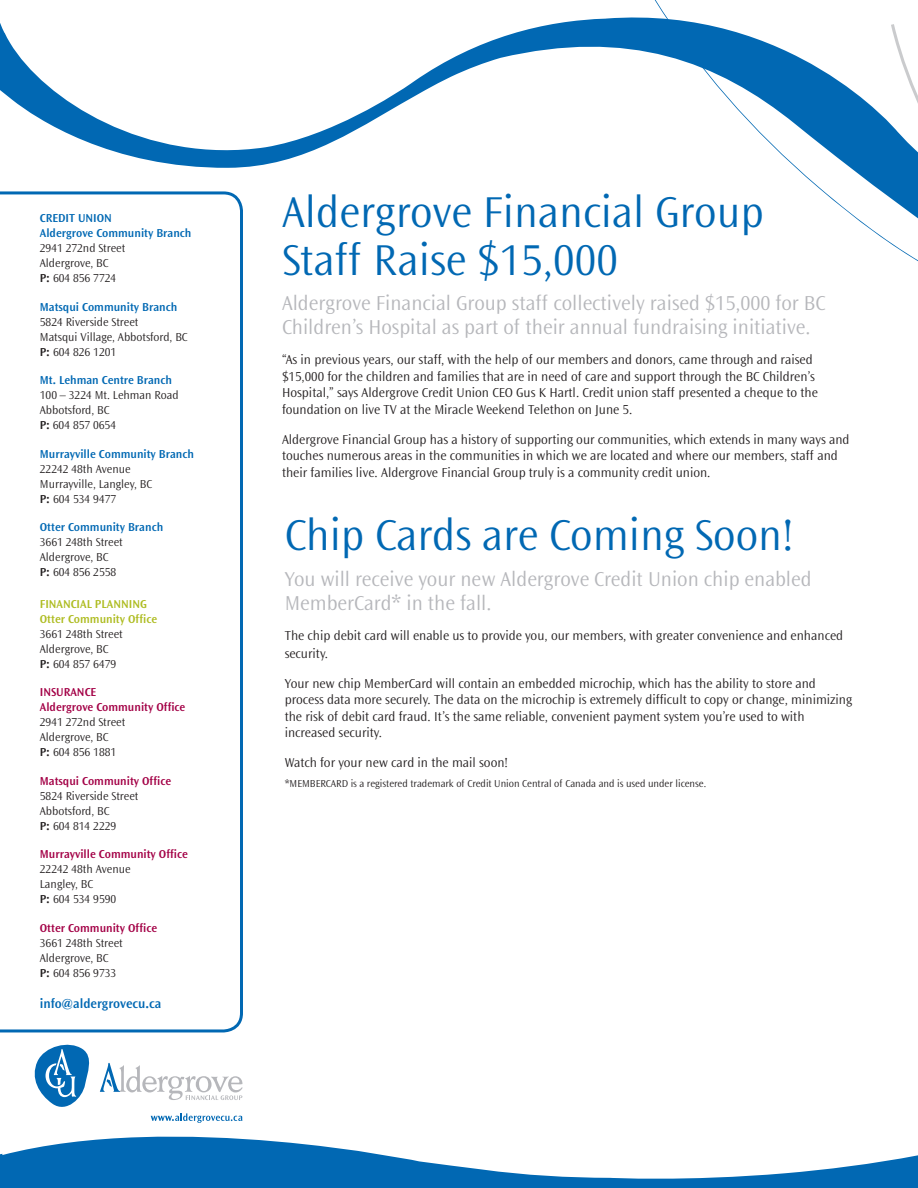
<style>
.page{position:relative;width:918px;height:1188px;background:#fff}
.page>*{position:absolute;margin:0;border:0;box-sizing:border-box;transform-origin:0 0}
.t1{font:300 45px/48px "Alder";color:#0168b3}
.t2{font:300 21px/24px "Alder";color:#b6b7bb}
.t3{font:300 13.5px/16.5px "Alder";color:#231f20}
.t4{font:600 13.5px "Alder";color:#0168b3}
.t5{font:300 12px/15px "Alder";color:#231f20}
.t6{font:600 12px/15px "Alder";color:#0168b3}
.t7{font:600 12px/15px "Alder";color:#a30146}
.t8{font:600 12px/15px "Alder";color:#aebc21}
.t9{font:300 10.5px "Alder";color:#231f20}
.s1{font-weight:600}
</style>
<div class="page">
<svg style="left:0;top:0;width:918px;height:261px"></svg>
<svg style="left:2px;top:1136px;width:916px;height:52px;fill:#0168b3"></svg>
<svg style="left:0;top:1154px;width:2px;height:34px"></svg>
<svg style="left:0;top:191px;width:243px;height:841px"></svg>
<svg style="left:100px;top:1063px;width:143px;height:37px"></svg>
<svg style="left:35px;top:1045px;width:55px;height:62px"></svg>
<svg style="left:151px;top:1113px;width:91px;height:10px"></svg>
<p class="t6" style="left:40px;top:211px;width:153px">Credit Union<br>Aldergrove Community Branch</p>
<p class="t5" style="left:40px;top:241px;width:87px">2941 272nd Street<br>Aldergrove, BC<br><span class="s1">P:</span> 604 856 7724</p>
<p class="t6" style="left:40px;top:299px;width:139px">Matsqui Community Branch</p>
<p class="t5" style="left:40px;top:314px;width:143px">5824 Riverside Street<br>M atsqui Village, Abbotsford, BC<br><span class="s1">P:</span> 604 826 1201</p>
<p class="t6" style="left:40px;top:373px;width:134px">Mt. Lehman Centre Branch</p>
<p class="t5" style="left:40px;top:388px;width:140px">100 – 3224 M t. Lehman Road<br>Abbotsford, BC<br><span class="s1">P:</span> 604 857 0654</p>
<p class="t6" style="left:40px;top:446px;width:156px">Murrayville Community Branch</p>
<p class="t5" style="left:40px;top:461px;width:107px">22242 48th Avenue<br>M urrayville, Langley, BC<br><span class="s1">P:</span> 604 534 9477</p>
<p class="t6" style="left:40px;top:520px;width:125px">Otter Community Branch</p>
<p class="t5" style="left:40px;top:535px;width:84px">3661 248th Street<br>Aldergrove, BC<br><span class="s1">P:</span> 604 856 2558</p>
<p class="t8" style="left:40px;top:596px;width:119px">Financial Planning<br>Otter Community Office</p>
<p class="t5" style="left:40px;top:626px;width:84px">3661 248th Street<br>Aldergrove, BC<br><span class="s1">P:</span> 604 857 6479</p>
<p class="t7" style="left:40px;top:685px;width:147px">Insurance<br>Aldergrove Community Office</p>
<p class="t5" style="left:40px;top:715px;width:87px">2941 272nd Street<br>Aldergrove, BC<br><span class="s1">P:</span> 604 856 1881</p>
<p class="t7" style="left:40px;top:773px;width:133px">Matsqui Community Office</p>
<p class="t5" style="left:40px;top:788px;width:100px">5824 Riverside Street<br>Abbotsford, BC<br><span class="s1">P:</span> 604 814 2229</p>
<p class="t7" style="left:40px;top:847px;width:150px">Murrayville Community Office</p>
<p class="t5" style="left:40px;top:862px;width:92px">22242 48th Avenue<br>Langley, BC<br><span class="s1">P:</span> 604 534 9590</p>
<p class="t7" style="left:40px;top:920px;width:119px">Otter Community Office</p>
<p class="t5" style="left:40px;top:935px;width:84px">3661 248th Street<br>Aldergrove, BC<br><span class="s1">P:</span> 604 856 9733</p>
<p class="t4" style="left:40px;top:996px;width:123px">info@aldergrovecu.ca</p>
<h1 class="t1" style="left:282px;top:189px;width:483px">Aldergrove Financial Group<br>Staff Raise $15,000</h1>
<h2 class="t2" style="left:282px;top:292px;width:533px">Aldergrove Financial Group staff collectively raised $15,000 for BC<br>Children’s Hospital as part of their annual fundraising initiative.</h2>
<p class="t3" style="left:282px;top:352px;width:534px">“As in previous years, our staff, with the help of our members and donors, came through and raised $15,000 for the children and families that are in need of care and support through the BC Children’s<br>Hospital,” says Aldergrove Credit U nion CEO</p>
<p class="t3" style="left:282px;top:385px;width:537px;text-indent:234px">Gus K Hartl. Credit union staff presented a cheque to the foundation on live TV at the M iracle Weekend Telethon on June 5.</p>
<p class="t3" style="left:282px;top:431px;width:569px">Aldergrove Financial Group has a history of supporting our communities, which extends in many ways and touches numerous areas in the communities in which we are located and where our members, staff and their families live. Aldergrove Financial Group truly is a community credit union.</p>
<h1 class="t1" style="left:285px;top:512px;width:511px">Chip Cards are Coming Soon!</h1>
<h2 class="t2" style="left:285px;top:567px;width:529px">You will receive your new Aldergrove Credit U nion chip enabled<br>MemberCard* in the fall.</h2>
<p class="t3" style="left:285px;top:627px;width:560px;line-height:18px">The chip debit card will enable us to provide you, our members, with greater convenience and enhanced security.</p>
<p class="t3" style="left:285px;top:675px;width:569px">Your new chip MemberCard will contain an embedded microchip, which has the ability to store and process data more securely. The data on the microchip is extremely difficult to copy or change, minimizing the risk of debit card fraud. It’s the same reliable, convenient payment system you’re used to with increased security.</p>
<p class="t3" style="left:285px;top:755px;width:225px">Watch for your new card in the mail soon!</p>
<p class="t9" style="left:285px;top:778px;width:12px">*MEMBERC</p>
<p class="t9" style="left:331px;top:778px;width:377px">ARD is a registered trademark of Credit U nion Central of Canada and is used under license.</p>
</div>
